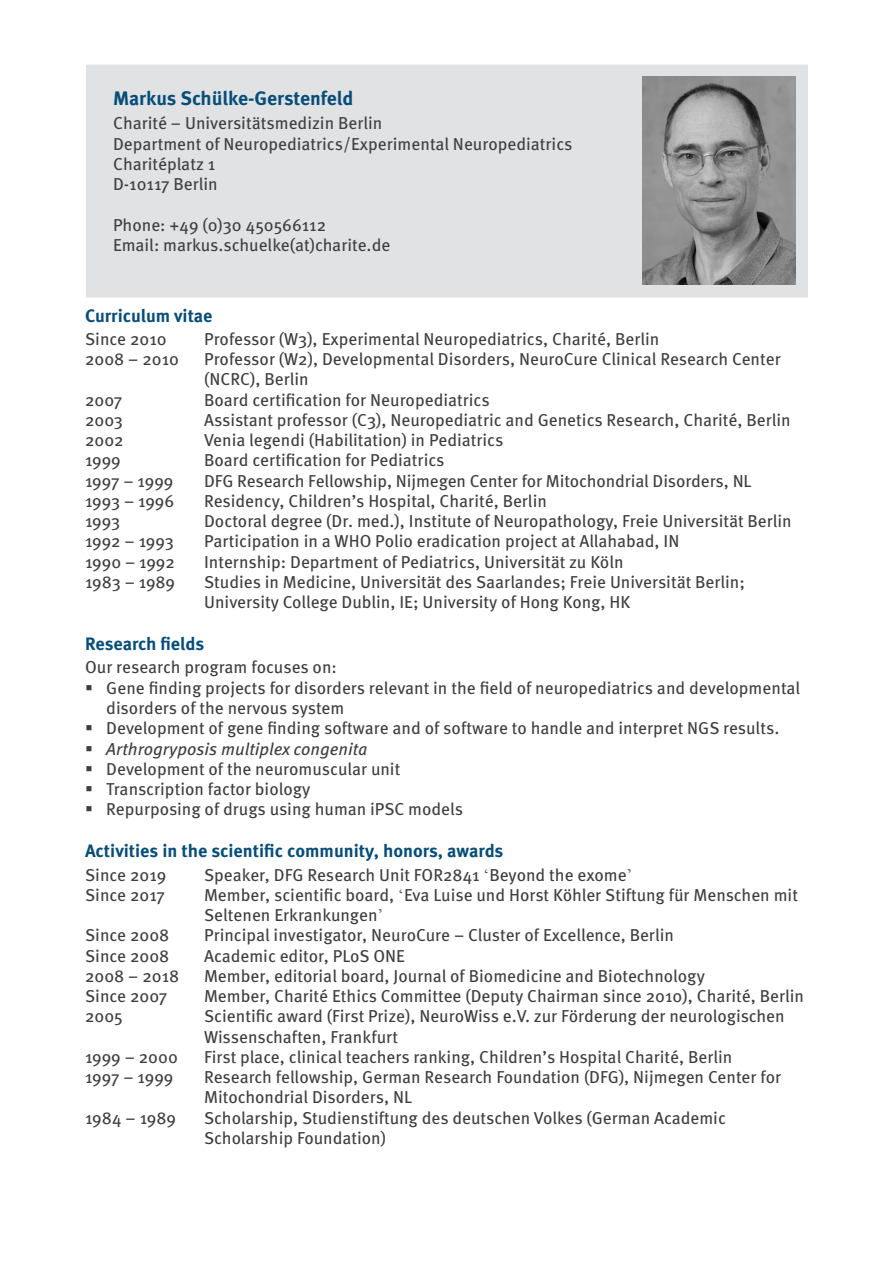
<style>
.page{position:relative;width:893px;height:1263px;background:#fff}
.page>*{position:absolute;margin:0;border:0;box-sizing:border-box;transform-origin:0 0}
.Headline_03_einzug_M{font:700 19.5px "Meta Pro";color:#064d77}
.Headline_04_META_CV{font:700 18px "Meta Pro";color:#064d77}
.CV_fliess_li_META{font:17.25px/20.2px "Meta Pro";color:#3e3e3f}
.CV_fliess_li_META_AB{font:17.25px/20.2px "Meta Pro";color:#3e3e3f}
.CV_fliess_li_bdg_ein{font:17.25px "Meta Pro";color:#3e3e3f}
.t1{font:italic 17.25px "Meta Pro";color:#3e3e3f}
._01_fliess_li_META{font:17.25px "Meta Pro";letter-spacing:-.005em;color:#3e3e3f}
.s1{font-family:"Times New Roman"}
</style>
<div class="page">
<div style="left:85px;top:64px;width:723px;height:234px;background:#e1e2e4"></div>
<hr style="left:85px;top:65px;width:1px;height:233px;background:#fff">
<hr style="left:85px;top:64px;width:723px;height:1px;background:#fff">
<img style="left:642px;top:77px;width:153px;height:208px">
<p class="Headline_03_einzug_M" style="left:113px;top:86px;width:242px">Markus Schülke-Gerstenfeld</p>
<p class="CV_fliess_li_bdg_ein" style="left:113px;top:113px;width:271px">Charité – Universitätsmedizin Berlin</p>
<p class="CV_fliess_li_bdg_ein" style="left:113px;top:133px;width:461px">Department of Neuropediatrics/Experimental Neuropediatrics</p>
<p class="CV_fliess_li_bdg_ein" style="left:113px;top:153px;width:104px">Charitéplatz 1</p>
<p class="CV_fliess_li_bdg_ein" style="left:113px;top:173px;width:106px">D-10117 Berlin</p>
<p class="CV_fliess_li_bdg_ein" style="left:113px;top:214px;width:215px">Phone: +49 (0)30 450566112</p>
<p class="CV_fliess_li_bdg_ein" style="left:113px;top:234px;width:279px">Email: markus.schuelke(at)charite.de</p>
<p class="Headline_04_META_CV" style="left:85px;top:304px;width:129px">Curriculum vitae</p>
<p class="CV_fliess_li_META" style="left:85px;top:329px;width:83px">Since 2010</p>
<p class="CV_fliess_li_META" style="left:204px;top:329px;width:457px">Professor (W3), Experimental Neuropediatrics, Charité, Berlin</p>
<p class="CV_fliess_li_META" style="left:85px;top:349px;width:95px">2008 – 2010</p>
<p class="CV_fliess_li_META" style="left:204px;top:349px;width:578px">Professor (W2), Developmental Disorders, NeuroCure Clinical Research Center (NCRC), Berlin</p>
<p class="CV_fliess_li_META" style="left:85px;top:390px;width:39px">2007</p>
<p class="CV_fliess_li_META" style="left:204px;top:390px;width:287px">Board certification for Neuropediatrics</p>
<p class="CV_fliess_li_META" style="left:85px;top:410px;width:39px">2003</p>
<p class="CV_fliess_li_META" style="left:204px;top:410px;width:588px">Assistant professor (C3), Neuropediatric and Genetics Research, Charité, Berlin</p>
<p class="CV_fliess_li_META" style="left:85px;top:430px;width:40px">2002</p>
<p class="CV_fliess_li_META" style="left:204px;top:430px;width:301px">Venia legendi (Habilitation) in Pediatrics</p>
<p class="CV_fliess_li_META" style="left:85px;top:450px;width:37px">1999</p>
<p class="CV_fliess_li_META" style="left:204px;top:450px;width:242px">Board certification for Pediatrics</p>
<p class="CV_fliess_li_META" style="left:85px;top:471px;width:90px">1997 – 1999</p>
<p class="CV_fliess_li_META" style="left:204px;top:471px;width:549px">DFG Research Fellowship, Nijmegen Center for Mitochondrial Disorders, NL</p>
<p class="CV_fliess_li_META" style="left:85px;top:491px;width:91px">1993 – 1996</p>
<p class="CV_fliess_li_META" style="left:204px;top:491px;width:344px">Residency, Children’s Hospital, Charité, Berlin</p>
<p class="CV_fliess_li_META" style="left:85px;top:511px;width:37px">1993</p>
<p class="CV_fliess_li_META" style="left:204px;top:511px;width:589px">Doctoral degree (Dr. med.), Institute of Neuropathology, Freie Universität Berlin</p>
<p class="CV_fliess_li_META" style="left:85px;top:531px;width:90px">1992 – 1993</p>
<p class="CV_fliess_li_META" style="left:204px;top:531px;width:477px">Participation in a WHO Polio eradication project at Allahabad, IN</p>
<p class="CV_fliess_li_META" style="left:85px;top:552px;width:91px">1990 – 1992</p>
<p class="CV_fliess_li_META" style="left:204px;top:552px;width:421px">Internship: Department of Pediatrics, Universität zu Köln</p>
<p class="CV_fliess_li_META_AB" style="left:85px;top:572px;width:92px">1983 – 1989</p>
<p class="CV_fliess_li_META_AB" style="left:204px;top:572px;width:542px">Studies in Medicine, Universität des Saarlandes; Freie Universität Berlin;<br>University College Dublin, IE; University of Hong Kong, HK</p>
<p class="Headline_04_META_CV" style="left:85px;top:633px;width:121px">Research fields</p>
<p class="_01_fliess_li_META" style="left:85px;top:657px;width:253px">Our research program focuses on:</p>
<p class="CV_fliess_li_META_AB" style="left:106px;top:678px;width:695px;text-indent:-21px">▪ Gene finding projects for disorders relevant in the field of neuropediatrics and developmental disorders of the nervous system</p>
<p class="CV_fliess_li_META_AB" style="left:85px;top:718px;width:696px">▪ Development of gene finding software and of software to handle and interpret NGS results.</p>
<p class="t1" style="left:85px;top:735px;width:284px">▪ Arthrogryposis multiplex congenita</p>
<p class="CV_fliess_li_META_AB" style="left:85px;top:759px;width:317px">▪ Development of the neuromuscular unit</p>
<p class="CV_fliess_li_META_AB" style="left:85px;top:779px;width:227px">▪ Transcription factor biology</p>
<p class="CV_fliess_li_META_AB" style="left:85px;top:799px;width:380px">▪ Repurposing of drugs using human iPSC models</p>
<p class="Headline_04_META_CV" style="left:85px;top:840px;width:420px">Activities in the scientific community, honors, awards</p>
<p class="CV_fliess_li_META" style="left:85px;top:864px;width:83px">Since 2019</p>
<p class="CV_fliess_li_META" style="left:204px;top:864px;width:430px">Speaker, DFG Research Unit FOR2841 <span class="s1">ʻ</span>Beyond the exome<span class="s1">ʼ</span></p>
<p class="CV_fliess_li_META" style="left:85px;top:885px;width:81px">Since 2017</p>
<p class="CV_fliess_li_META" style="left:204px;top:885px;width:595px">Member, scientific board, <span class="s1">ʻ</span>Eva Luise und Horst Köhler Stiftung für Menschen mit<br>Seltenen Erkrankungen<span class="s1">ʼ</span></p>
<p class="CV_fliess_li_META" style="left:85px;top:925px;width:86px">Since 2008</p>
<p class="CV_fliess_li_META" style="left:204px;top:925px;width:471px">Principal investigator, NeuroCure – Cluster of Excellence, Berlin</p>
<p class="CV_fliess_li_META" style="left:85px;top:945px;width:86px">Since 2008</p>
<p class="CV_fliess_li_META" style="left:204px;top:945px;width:202px">Academic editor, PLoS ONE</p>
<p class="CV_fliess_li_META" style="left:85px;top:966px;width:96px">2008 – 2018</p>
<p class="CV_fliess_li_META" style="left:204px;top:966px;width:502px">Member, editorial board, Journal of Biomedicine and Biotechnology</p>
<p class="CV_fliess_li_META" style="left:85px;top:986px;width:84px">Since 2007</p>
<p class="CV_fliess_li_META" style="left:204px;top:986px;width:601px">Member, Charité Ethics Committee (Deputy Chairman since 2010), Charité, Berlin</p>
<p class="CV_fliess_li_META" style="left:85px;top:1006px;width:39px">2005</p>
<p class="CV_fliess_li_META" style="left:204px;top:1006px;width:582px">Scientific award (First Prize), NeuroWiss e.V. zur Förderung der neurologischen<br>Wissenschaften, Frankfurt</p>
<p class="CV_fliess_li_META" style="left:85px;top:1047px;width:94px">1999 – 2000</p>
<p class="CV_fliess_li_META" style="left:204px;top:1047px;width:530px">First place, clinical teachers ranking, Children’s Hospital Charité, Berlin</p>
<p class="CV_fliess_li_META" style="left:85px;top:1067px;width:90px">1997 – 1999</p>
<p class="CV_fliess_li_META" style="left:204px;top:1067px;width:578px">Research fellowship, German Research Foundation (DFG), Nijmegen Center for<br>Mitochondrial Disorders, NL</p>
<p class="CV_fliess_li_META" style="left:85px;top:1107px;width:93px">1984 – 1989</p>
<p class="CV_fliess_li_META" style="left:204px;top:1107px;width:523px">Scholarship, Studienstiftung des deutschen Volkes (German Academic<br>Scholarship Foundation)</p>
</div>
